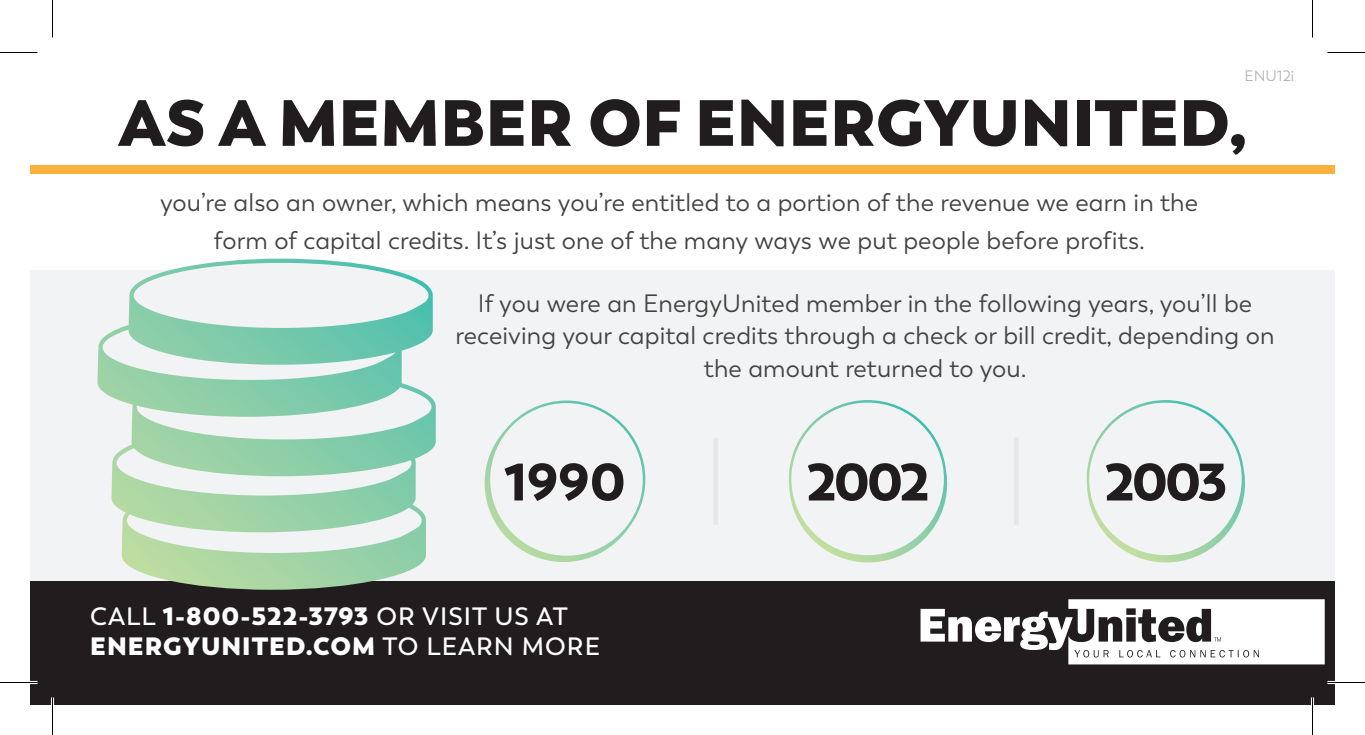
<style>
.page{position:relative;width:1365px;height:735px;background:#fff}
.page>*{position:absolute;margin:0;border:0;box-sizing:border-box;transform-origin:0 0}
.t1{font:800 65px "Trenda";letter-spacing:.005em;color:#211d1f}
.t2{font:900 52.5px "Trenda";letter-spacing:-.06em;color:#211d1f}
.t3{font:25px/32.5px "Trenda";letter-spacing:.005em;color:#434242;text-align:center}
.t4{font:800 25px/30px "Trenda";letter-spacing:.04em;color:#fff}
.t5{font:15px "Trenda";color:#b2b3b7}
.s1{font-weight:600}
</style>
<div class="page">
<div style="left:30px;top:270px;width:1305px;height:322px;background:#f2f3f4"></div>
<div style="left:30px;top:165px;width:1305px;height:8px;background:#fbb03f"></div>
<div style="left:30px;top:581px;width:1305px;height:124px;background:#211d1f"></div>
<svg style="left:921px;top:599px;width:404px;height:65px"></svg>
<svg style="left:98px;top:259px;width:338px;height:331px"></svg>
<svg style="left:485px;top:401px;width:160px;height:161px"></svg>
<svg style="left:789px;top:400px;width:159px;height:163px"></svg>
<svg style="left:1086px;top:400px;width:159px;height:163px"></svg>
<div style="left:713px;top:438px;width:5px;height:87px;background:#e6e7e9"></div>
<div style="left:1014px;top:438px;width:5px;height:87px;background:#e6e7e9"></div>
<hr style="left:0;top:681px;width:38px;height:3px;background:#fff">
<hr style="left:1328px;top:681px;width:37px;height:3px;background:#fff">
<hr style="left:51px;top:698px;width:3px;height:37px;background:#fff">
<hr style="left:1311px;top:698px;width:3px;height:37px;background:#fff">
<hr style="left:0;top:52px;width:38px;height:1px;background:#000">
<hr style="left:1328px;top:52px;width:37px;height:1px;background:#000">
<hr style="left:0;top:682px;width:38px;height:1px;background:#000">
<hr style="left:1328px;top:682px;width:37px;height:1px;background:#000">
<hr style="left:52px;top:0;width:1px;height:38px;background:#000">
<hr style="left:52px;top:698px;width:1px;height:37px;background:#000">
<hr style="left:1312px;top:0;width:1px;height:38px;background:#000">
<hr style="left:1312px;top:698px;width:1px;height:37px;background:#000">
<p class="t5" style="left:1245px;top:67px;width:51px">ENU12i</p>
<h1 class="t1" style="left:119px;top:81px;width:1130px">AS A MEMBER OF ENERGYUNITED,</h1>
<p class="t3" style="left:160px;top:184px;width:1040px;line-height:37.5px">you’re also an owner, which means you’re entitled to a portion of the revenue we earn in the form of capital credits. It’s just one of the many ways we put people before profits.</p>
<p class="t3" style="left:456px;top:287px;width:820px">If you were an EnergyUnited member in the following years, you’ll be receiving your capital credits through a check or bill credit, depending on the amount returned to you.</p>
<h2 class="t2" style="left:504px;top:448px;width:123px">1990</h2>
<h2 class="t2" style="left:806px;top:448px;width:125px">2002</h2>
<h2 class="t2" style="left:1105px;top:448px;width:124px">2003</h2>
<p class="t4" style="left:90px;top:602px;width:511px"><span class="s1">CALL</span> 1-800-522-3793 <span class="s1">OR VISIT US AT<br></span>ENERGYUNITED.COM <span class="s1">TO LEARN MORE</span></p>
</div>
